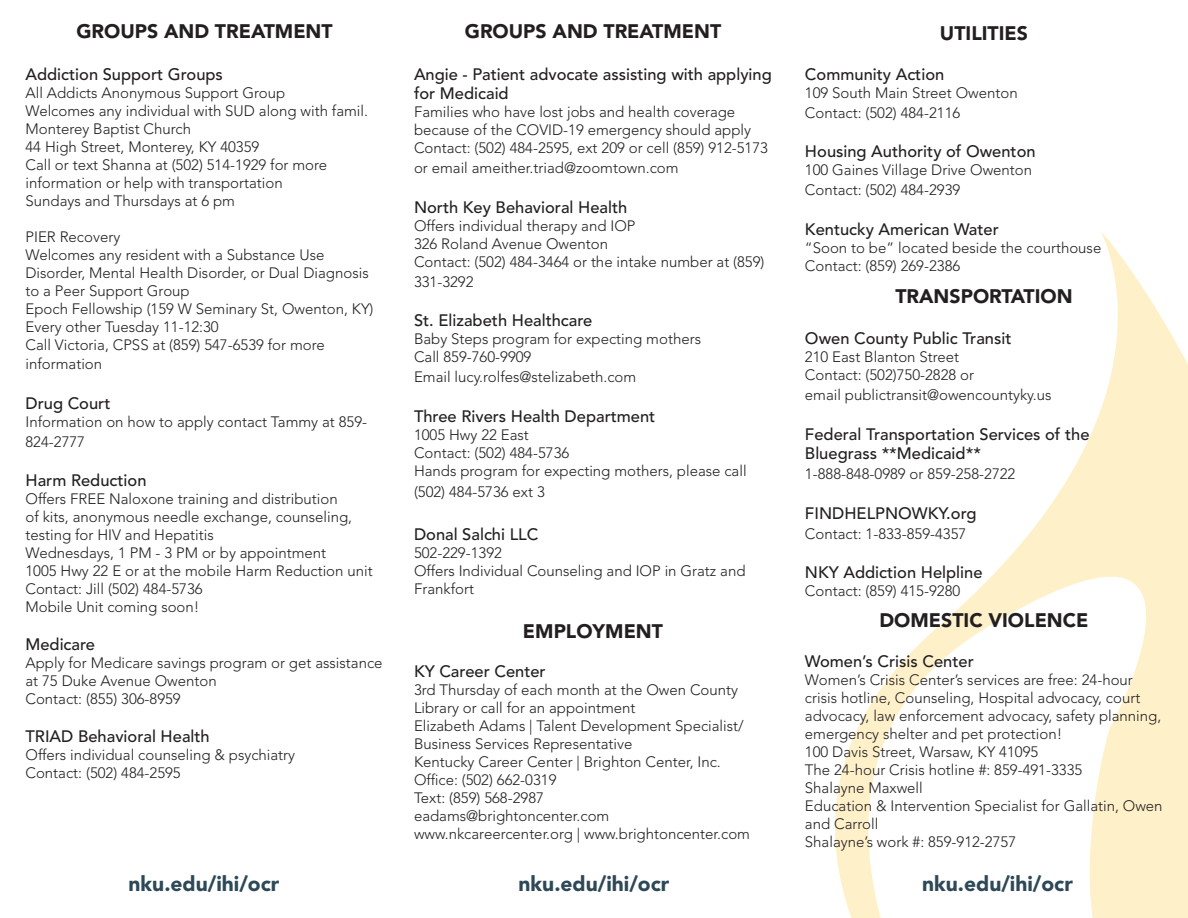
<style>
.page{position:relative;width:1188px;height:918px;background:#fff}
.page>*{position:absolute;margin:0;border:0;box-sizing:border-box;transform-origin:0 0}
.t1{font:900 21px "Avenir LT Std";color:#2d4857}
.t2{font:900 19.5px "Avenir LT Std";color:#231f20}
.t3{font:500 16.5px/19.8px "Avenir LT Std";color:#231f20}
.t4{font:300 15px/18px "Avenir LT Std";color:#231f20}
</style>
<div class="page">
<svg style="left:1070px;top:232px;width:118px;height:243px;fill:#fef1ca"></svg>
<svg style="left:835px;top:475px;width:353px;height:443px"></svg>
<p class="t2" style="left:76px;top:20px;width:258px">GROUPS AND TREATMENT</p>
<p class="t3" style="left:26px;top:64px;width:199px">Addiction Support Groups</p>
<p class="t4" style="left:26px;top:83px;width:261px">All Addicts Anonymous Support Group</p>
<p class="t4" style="left:26px;top:101px;width:344px">Welcomes any individual with SUD along with famil.</p>
<p class="t4" style="left:26px;top:119px;width:167px">Monterey Baptist Church</p>
<p class="t4" style="left:26px;top:137px;width:235px">44 High Street, Monterey, KY 40359</p>
<p class="t4" style="left:26px;top:155px;width:303px">Call or text Shanna at (502) 514-1929 for more</p>
<p class="t4" style="left:26px;top:173px;width:259px">information or help with transportation</p>
<p class="t4" style="left:26px;top:191px;width:211px">Sundays and Thursdays at 6 pm</p>
<p class="t4" style="left:26px;top:227px;width:96px">PIER Recovery</p>
<p class="t4" style="left:26px;top:245px;width:301px">Welcomes any resident with a Substance Use</p>
<p class="t4" style="left:26px;top:263px;width:345px">Disorder, Mental Health Disorder, or Dual Diagnosis to a Peer Support Group</p>
<p class="t4" style="left:26px;top:299px;width:350px">Epoch Fellowship (159 W Seminary St, Owenton, KY)<br>Every other Tuesday 11-12:30</p>
<p class="t4" style="left:26px;top:335px;width:301px">Call Victoria, CPSS at (859) 547-6539 for more</p>
<p class="t4" style="left:26px;top:355px;width:78px">information</p>
<p class="t3" style="left:26px;top:394px;width:86px">Drug Court</p>
<p class="t4" style="left:26px;top:412px;width:343px;line-height:19.8px">Information on how to apply contact Tammy at 859-<br>824-2777</p>
<p class="t3" style="left:26px;top:471px;width:123px">Harm Reduction</p>
<p class="t4" style="left:26px;top:490px;width:328px">Offers FREE Naloxone training and distribution of kits, anonymous needle exchange, counseling, testing for HIV and Hepatitis</p>
<p class="t4" style="left:26px;top:544px;width:302px">Wednesdays, 1 PM - 3 PM or by appointment</p>
<p class="t4" style="left:26px;top:562px;width:349px">1005 Hwy 22 E or at the mobile Harm Reduction unit</p>
<p class="t4" style="left:26px;top:580px;width:179px">Contact: Jill (502) 484-5736</p>
<p class="t4" style="left:26px;top:598px;width:175px">Mobile Unit coming soon!</p>
<p class="t3" style="left:26px;top:635px;width:71px">Medicare</p>
<p class="t4" style="left:26px;top:654px;width:359px">Apply for Medicare savings program or get assistance at 75 Duke Avenue Owenton</p>
<p class="t4" style="left:26px;top:690px;width:157px">Contact: (855) 306-8959</p>
<p class="t3" style="left:26px;top:727px;width:186px">TRIAD Behavioral Health</p>
<p class="t4" style="left:26px;top:746px;width:271px">Offers individual counseling &amp; psychiatry</p>
<p class="t4" style="left:26px;top:764px;width:157px">Contact: (502) 484-2595</p>
<p class="t1" style="left:129px;top:871px;width:152px">nku.edu/ihi/ocr</p>
<p class="t2" style="left:465px;top:20px;width:258px">GROUPS AND TREATMENT</p>
<p class="t3" style="left:414px;top:64px;width:359px">Angie - Patient advocate assisting with applying for Medicaid</p>
<p class="t4" style="left:414px;top:103px;width:323px">Families who have lost jobs and health coverage</p>
<p class="t4" style="left:414px;top:121px;width:339px">because of the COVID-19 emergency should apply</p>
<p class="t4" style="left:414px;top:138px;width:356px;line-height:19.8px">Contact: (502) 484-2595, ext 209 or cell (859) 912-5173 or email ameither.triad@zoomtown.com</p>
<p class="t3" style="left:414px;top:198px;width:215px">North Key Behavioral Health</p>
<p class="t4" style="left:414px;top:217px;width:223px">Offers individual therapy and IOP</p>
<p class="t4" style="left:414px;top:235px;width:196px">326 Roland Avenue Owenton</p>
<p class="t4" style="left:414px;top:252px;width:352px;line-height:19.8px">Contact: (502) 484-3464 or the intake number at (859)<br>331-3292</p>
<p class="t3" style="left:414px;top:311px;width:180px">St. Elizabeth Healthcare</p>
<p class="t4" style="left:414px;top:330px;width:289px">Baby Steps program for expecting mothers</p>
<p class="t4" style="left:414px;top:348px;width:119px">Call 859-760-9909</p>
<p class="t4" style="left:414px;top:368px;width:224px">Email lucy.rolfes@stelizabeth.com</p>
<p class="t3" style="left:414px;top:406px;width:243px">Three Rivers Health Department</p>
<p class="t4" style="left:414px;top:425px;width:116px">1005 Hwy 22 East</p>
<p class="t4" style="left:414px;top:443px;width:157px">Contact: (502) 484-5736</p>
<p class="t4" style="left:414px;top:460px;width:334px;line-height:21.6px">Hands program for expecting mothers, please call (502) 484-5736 ext 3</p>
<p class="t3" style="left:414px;top:525px;width:126px">Donal Salchi LLC</p>
<p class="t4" style="left:414px;top:544px;width:89px">502-229-1392</p>
<p class="t4" style="left:414px;top:562px;width:333px">Offers Individual Counseling and IOP in Gratz and<br>Frankfort</p>
<p class="t2" style="left:523px;top:619px;width:142px">EMPLOYMENT</p>
<p class="t3" style="left:414px;top:662px;width:133px">KY Career Center</p>
<p class="t4" style="left:414px;top:681px;width:326px">3rd Thursday of each month at the Owen County<br>Library or call for an appointment</p>
<p class="t4" style="left:414px;top:717px;width:331px">Elizabeth Adams | Talent Development Specialist/<br>Business Services Representative</p>
<p class="t4" style="left:414px;top:753px;width:308px">Kentucky Career Center | Brighton Center, Inc.</p>
<p class="t4" style="left:414px;top:771px;width:144px">Office: (502) 662-0319</p>
<p class="t4" style="left:414px;top:789px;width:131px">Text: (859) 568-2987</p>
<p class="t4" style="left:414px;top:807px;width:197px">eadams@brightoncenter.com</p>
<p class="t4" style="left:414px;top:825px;width:338px">www.nkcareercenter.org | www.brightoncenter.com</p>
<p class="t2" style="left:940px;top:22px;width:90px">UTILITIES</p>
<p class="t3" style="left:805px;top:65px;width:141px">Community Action</p>
<p class="t4" style="left:805px;top:84px;width:214px">109 South Main Street Owenton</p>
<p class="t4" style="left:805px;top:104px;width:157px">Contact: (502) 484-2116</p>
<p class="t3" style="left:805px;top:142px;width:232px">Housing Authority of Owenton</p>
<p class="t4" style="left:805px;top:161px;width:229px">100 Gaines Village Drive Owenton</p>
<p class="t4" style="left:805px;top:181px;width:157px">Contact: (502) 484-2939</p>
<p class="t3" style="left:805px;top:219px;width:195px">Kentucky American Water</p>
<p class="t4" style="left:805px;top:239px;width:298px">“Soon to be” located beside the courthouse</p>
<p class="t4" style="left:805px;top:257px;width:157px">Contact: (859) 269-2386</p>
<p class="t2" style="left:895px;top:284px;width:179px">TRANSPORTATION</p>
<p class="t3" style="left:805px;top:329px;width:208px">Owen County Public Transit</p>
<p class="t4" style="left:805px;top:348px;width:156px">210 East Blanton Street</p>
<p class="t4" style="left:805px;top:366px;width:171px">Contact: (502)750-2828 or</p>
<p class="t4" style="left:805px;top:386px;width:248px">email publictransit@owencountyky.us</p>
<p class="t3" style="left:805px;top:424px;width:286px">Federal Transportation Services of the<br>Bluegrass **Medicaid**</p>
<p class="t4" style="left:805px;top:465px;width:212px">1-888-848-0989 or 859-258-2722</p>
<p class="t3" style="left:805px;top:504px;width:173px">FINDHELPNOWKY.org</p>
<p class="t4" style="left:805px;top:524px;width:163px">Contact: 1-833-859-4357</p>
<p class="t3" style="left:805px;top:563px;width:179px">NKY Addiction Helpline</p>
<p class="t4" style="left:805px;top:582px;width:157px">Contact: (859) 415-9280</p>
<p class="t2" style="left:879px;top:609px;width:211px">DOMESTIC VIOLENCE</p>
<p class="t3" style="left:805px;top:652px;width:170px">Women’s Crisis Center</p>
<p class="t4" style="left:805px;top:671px;width:358px">Women’s Crisis Center’s services are free: 24-hour crisis hotline, Counseling, Hospital advocacy, court advocacy, law enforcement advocacy, safety planning, emergency shelter and pet protection!</p>
<p class="t4" style="left:805px;top:743px;width:235px">100 Davis Street, Warsaw, KY 41095</p>
<p class="t4" style="left:805px;top:761px;width:279px">The 24-hour Crisis hotline #: 859-491-3335</p>
<p class="t4" style="left:805px;top:779px;width:119px">Shalayne Maxwell</p>
<p class="t4" style="left:805px;top:797px;width:359px">Education &amp; Intervention Specialist for Gallatin, Owen and Carroll</p>
<p class="t4" style="left:805px;top:833px;width:213px">Shalayne’s work #: 859-912-2757</p>
<p class="t1" style="left:519px;top:871px;width:152px">nku.edu/ihi/ocr</p>
<p class="t1" style="left:922px;top:871px;width:152px">nku.edu/ihi/ocr</p>
</div>
